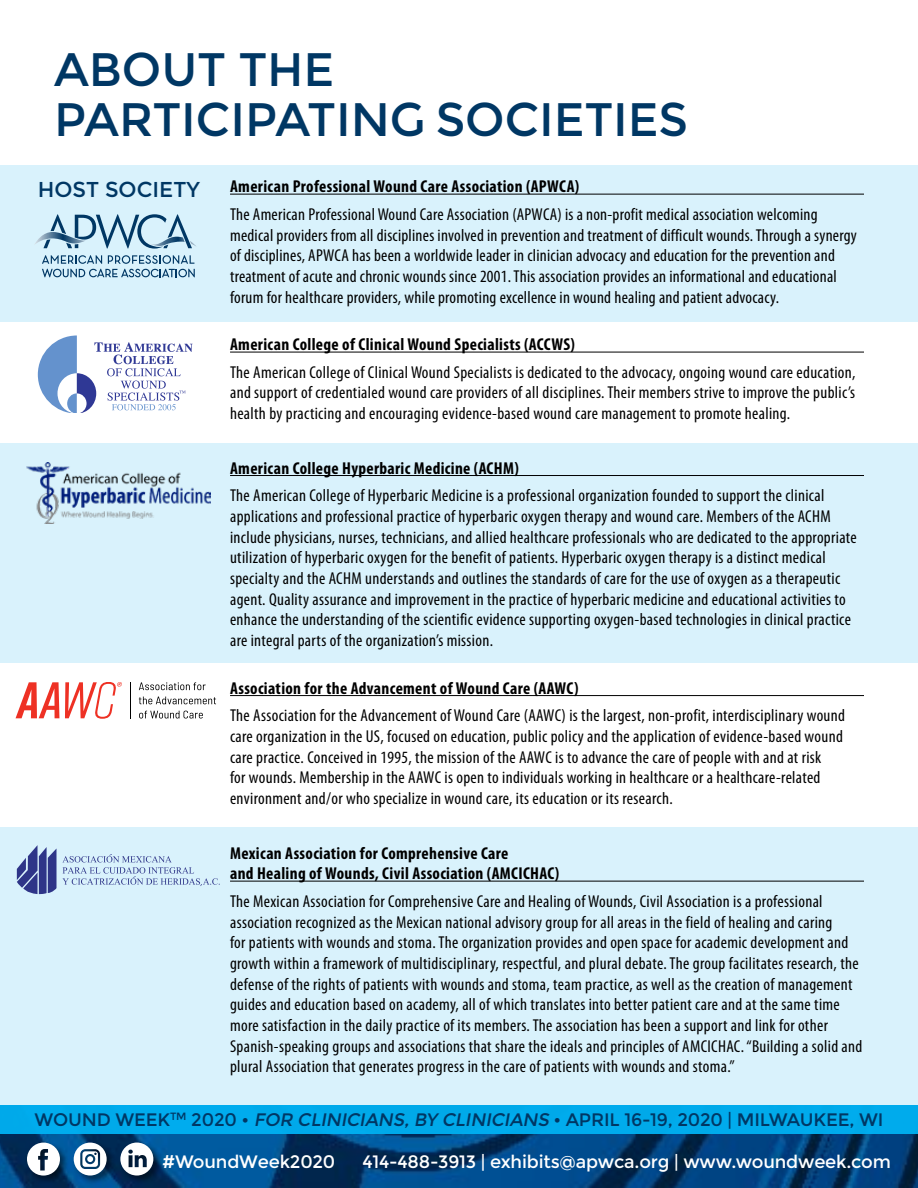
<style>
.page{position:relative;width:918px;height:1188px;background:#fff}
.page>*{position:absolute;margin:0;border:0;box-sizing:border-box;transform-origin:0 0}
.t1{font:46.95px/50.4px "Montserrat";color:#003764}
.t2{font:21.45px "Montserrat";color:#003764}
.t3{font:18px "Montserrat";letter-spacing:-.01em;color:#003764}
.t4{font:18px "Montserrat";letter-spacing:-.01em;color:#fff}
.t5{font:condensed 17.25px/20.7px "Myriad Pro";letter-spacing:.02em;color:#000}
.t6{font:700 condensed 17.25px/20.7px "Myriad Pro";letter-spacing:.02em;color:#000}
.s1{font-style:italic}
</style>
<div class="page">
<img style="left:0;top:1134px;width:918px;height:54px">
<div style="left:0;top:1106px;width:918px;height:28px;background:#00aeef"></div>
<div style="left:25px;top:1141px;width:44px;height:44px;background:#000;opacity:.55"></div>
<svg style="left:27px;top:1143px;width:33px;height:33px"></svg>
<div style="left:72px;top:1141px;width:44px;height:44px;background:#000;opacity:.55"></div>
<svg style="left:74px;top:1143px;width:33px;height:33px"></svg>
<div style="left:119px;top:1141px;width:43px;height:44px;background:#000;opacity:.55"></div>
<svg style="left:120px;top:1143px;width:33px;height:33px"></svg>
<div style="left:0;top:827px;width:918px;height:278px;background:#d9f2fc"></div>
<div style="left:0;top:165px;width:918px;height:157px;background:#d9f2fc"></div>
<div style="left:0;top:444px;width:918px;height:219px;background:#d9f2fc"></div>
<svg style="left:35px;top:214px;width:161px;height:35px"></svg>
<svg style="left:42px;top:255px;width:153px;height:22px"></svg>
<svg style="left:38px;top:335px;width:155px;height:77px"></svg>
<img style="left:26px;top:462px;width:184px;height:62px">
<svg style="left:17px;top:845px;width:203px;height:49px"></svg>
<svg style="left:139px;top:682px;width:67px;height:8px"></svg>
<svg style="left:139px;top:697px;width:77px;height:7px"></svg>
<svg style="left:139px;top:711px;width:64px;height:8px"></svg>
<hr style="left:130px;top:682px;width:1px;height:36px;background:#000">
<svg style="left:16px;top:682px;width:43px;height:36px"></svg>
<svg style="left:65px;top:682px;width:57px;height:37px"></svg>
<hr style="left:230px;top:194px;width:634px;height:1px;background:#000">
<hr style="left:230px;top:352px;width:634px;height:1px;background:#000">
<hr style="left:230px;top:475px;width:634px;height:1px;background:#000">
<hr style="left:230px;top:695px;width:634px;height:1px;background:#000">
<hr style="left:230px;top:881px;width:634px;height:1px;background:#000">
<h1 class="t1" style="left:54px;top:45px;width:635px">ABOUT THE<br>PARTICIPATING SOCIETIES</h1>
<p class="t2" style="left:38px;top:177px;width:163px">HOST SOCIETY</p>
<p class="t6" style="left:230px;top:177px;width:351px">American Professional Wound Care Association (APWCA)</p>
<p class="t5" style="left:230px;top:204px;width:628px">The American Professional Wound Care Association (APWCA) is a non-profit medical association welcoming medical providers from all disciplines involved in prevention and treatment of difficult wounds. Through a synergy of disciplines, APWCA has been a worldwide leader in clinician advocacy and education for the prevention and treatment of acute and chronic wounds since 2001. This association provides an informational and educational forum for healthcare providers, while promoting excellence in wound healing and patient advocacy.</p>
<p class="t6" style="left:230px;top:335px;width:346px">American College of Clinical Wound Specialists (ACCWS)</p>
<p class="t5" style="left:230px;top:362px;width:627px;text-align:justify">The American College of Clinical Wound Specialists is dedicated to the advocacy, ongoing wound care education, and support of credentialed wound care providers of all disciplines. Their members strive to improve the public’s health by practicing and encouraging evidence-based wound care management to promote healing.</p>
<p class="t6" style="left:230px;top:458px;width:290px">American College Hyperbaric Medicine (ACHM)</p>
<p class="t5" style="left:230px;top:486px;width:628px">The American College of Hyperbaric Medicine is a professional organization founded to support the clinical applications and professional practice of hyperbaric oxygen therapy and wound care. Members of the ACHM include physicians, nurses, technicians, and allied healthcare professionals who are dedicated to the appropriate utilization of hyperbaric oxygen for the benefit of patients. Hyperbaric oxygen therapy is a distinct medical specialty and the ACHM understands and outlines the standards of care for the use of oxygen as a therapeutic agent. Quality assurance and improvement in the practice of hyperbaric medicine and educational activities to enhance the understanding of the scientific evidence supporting oxygen-based technologies in clinical practice are integral parts of the organization’s mission.</p>
<p class="t6" style="left:230px;top:678px;width:350px">Association for the Advancement of Wound Care (AAWC)</p>
<p class="t5" style="left:230px;top:706px;width:616px">The Association for the Advancement of Wound Care (AAWC) is the largest, non-profit, interdisciplinary wound care organization in the US, focused on education, public policy and the application of evidence-based wound care practice. Conceived in 1995, the mission of the AAWC is to advance the care of people with and at risk<br>for wounds. Membership in the AAWC is open to individuals working in healthcare or a healthcare-related environment and/or who specialize in wound care, its education or its research.</p>
<p class="t6" style="left:230px;top:843px;width:331px">Mexican Association for Comprehensive Care<br>and Healing of Wounds, Civil Association (AMCICHAC)</p>
<p class="t5" style="left:230px;top:891px;width:634px">The Mexican Association for Comprehensive Care and Healing of Wounds, Civil Association is a professional association recognized as the Mexican national advisory group for all areas in the field of healing and caring<br>for patients with wounds and stoma. The organization provides and open space for academic development and growth within a framework of multidisciplinary, respectful, and plural debate. The group facilitates research, the defense of the rights of patients with wounds and stoma, team practice, as well as the creation of management guides and education based on academy, all of which translates into better patient care and at the same time more satisfaction in the daily practice of its members. The association has been a support and link for other Spanish-speaking groups and associations that share the ideals and principles of AMCICHAC. “Building a solid and plural Association that generates progress in the care of patients with wounds and stoma.”</p>
<p class="t3" style="left:35px;top:1109px;width:850px">WOUND WEEK<sup>TM</sup> 2020 • <span class="s1">FOR CLINICIANS,BY CLINICIANS</span> • APRIL 16-19, 2020 | MILWAUKEE, WI</p>
<p class="t4" style="left:162px;top:1151px;width:175px">#WoundWeek2020</p>
<p class="t4" style="left:363px;top:1151px;width:530px">414-488-3913 | exhibits@apwca.org | www.woundweek.com</p>
</div>
